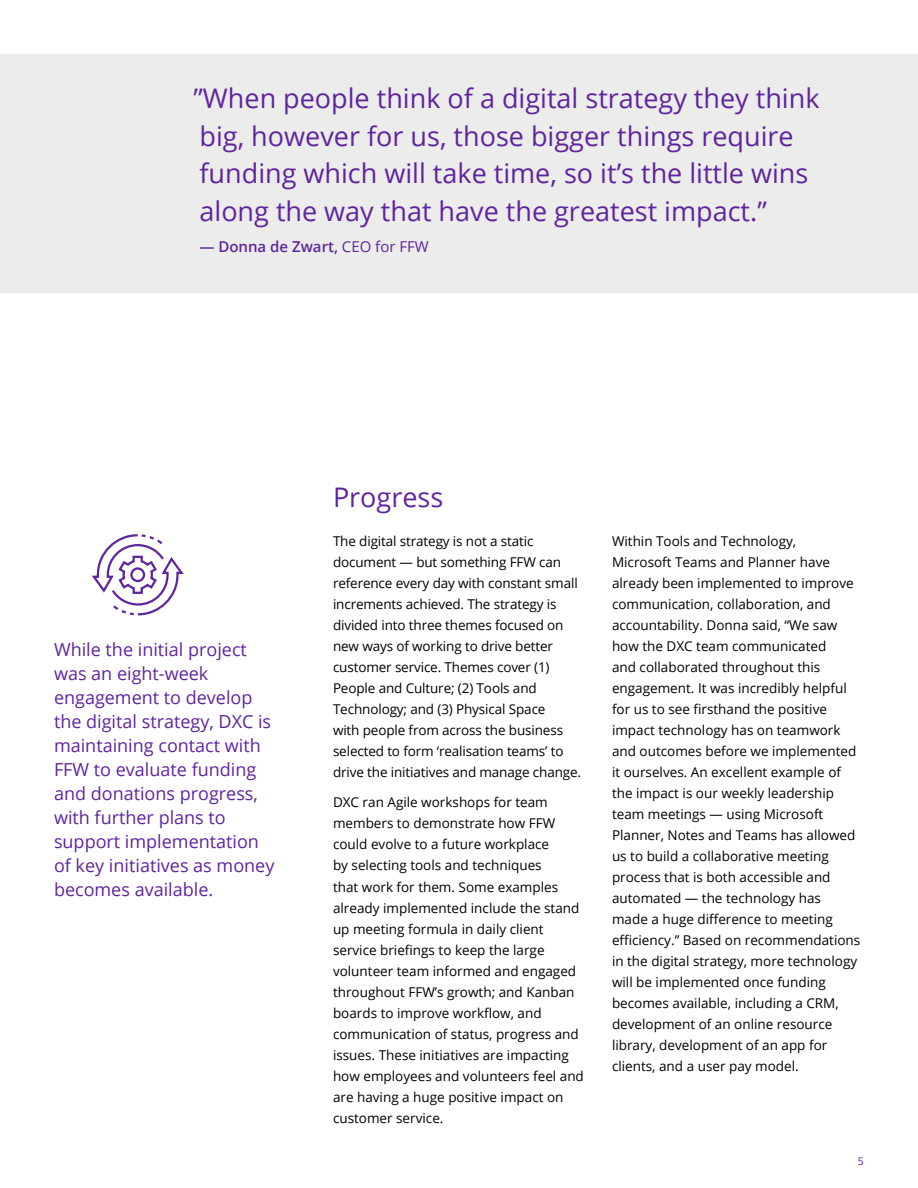
<style>
.page{position:relative;width:918px;height:1188px;background:#fff}
.page>*{position:absolute;margin:0;border:0;box-sizing:border-box;transform-origin:0 0}
.t1{font:27px/37.5px "Open Sans";color:#5f249f}
.t2{font:18px/24px "Open Sans";color:#5f249f}
.t3{font:600 15px "Open Sans";color:#5f249f}
.t4{font:13.5px/21px "Open Sans";color:#000}
.t5{font:10.5px "Open Sans";color:#5f249f}
.s1{font-weight:400}
</style>
<div class="page">
<div style="left:1px;top:54px;width:917px;height:238px;background:#ececeb"></div>
<svg style="left:91px;top:534px;width:93px;height:82px"></svg>
<h1 class="t1" style="left:194px;top:79px;width:628px">”When people think of a digital strategy they think big, however for us, those bigger things require funding which will take time, so it’s the little wins along the way that have the greatest impact.”</h1>
<p class="t3" style="left:200px;top:236px;width:231px">— Donna de Zwart, <span class="s1">CEO for FFW</span></p>
<p class="t2" style="left:54px;top:637px;width:222px">While the initial project was an eight-week engagement to develop the digital strategy, DXC is maintaining contact with<br>FFW to evaluate funding and donations progress, with further plans to support implementation of key initiatives as money becomes available.</p>
<h1 class="t1" style="left:333px;top:477px;width:112px">Progress</h1>
<p class="t4" style="left:333px;top:530px;width:250px">The digital strategy is not a static document — but something FFW can reference every day with constant small increments achieved. The strategy is divided into three themes focused on new ways of working to drive better customer service. Themes cover (1)<br>People and Culture; (2) Tools and Technology; and (3) Physical Space<br>with people from across the business selected to form ‘realisation teams’ to drive the initiatives and manage change.</p>
<p class="t4" style="left:333px;top:792px;width:252px">DXC ran Agile workshops for team members to demonstrate how FFW could evolve to a future workplace<br>by selecting tools and techniques<br>that work for them. Some examples already implemented include the stand up meeting formula in daily client service briefings to keep the large volunteer team informed and engaged throughout FFW’s growth; and Kanban boards to improve workflow, and communication of status, progress and issues. These initiatives are impacting how employees and volunteers feel and are having a huge positive impact on customer service.</p>
<p class="t4" style="left:612px;top:530px;width:250px">Within Tools and Technology,<br>Microsoft Teams and Planner have already been implemented to improve communication, collaboration, and accountability. Donna said, “We saw how the DXC team communicated<br>and collaborated throughout this engagement. It was incredibly helpful for us to see firsthand the positive impact technology has on teamwork and outcomes before we implemented it ourselves. An excellent example of the impact is our weekly leadership team meetings — using Microsoft Planner, Notes and Teams has allowed us to build a collaborative meeting process that is both accessible and automated — the technology has<br>made a huge difference to meeting efficiency.” Based on recommendations in the digital strategy, more technology will be implemented once funding becomes available, including a CRM, development of an online resource library, development of an app for clients, and a user pay model.</p>
<p class="t5" style="left:858px;top:1154px;width:8px">5</p>
</div>
